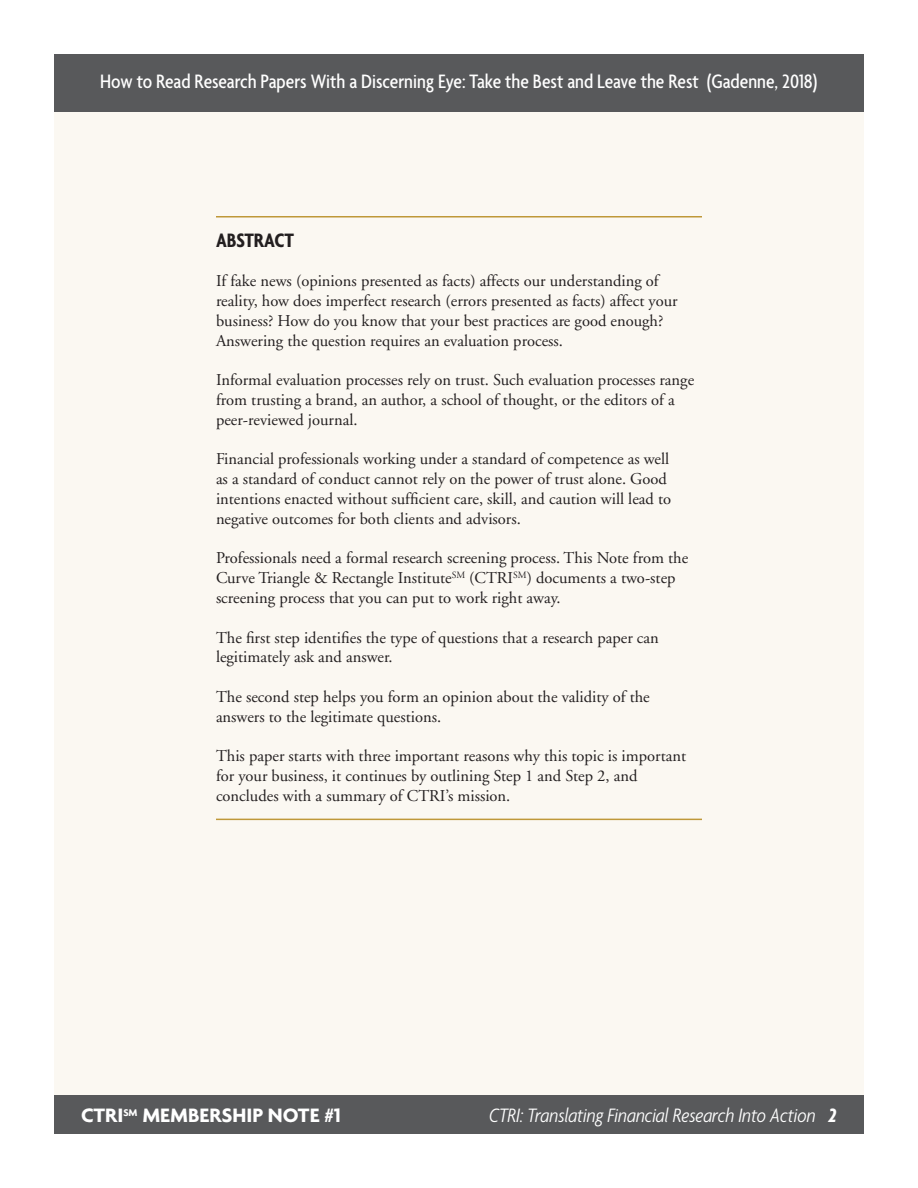
<style>
.page{position:relative;width:918px;height:1188px;background:#fff}
.page>*{position:absolute;margin:0;border:0;box-sizing:border-box;transform-origin:0 0}
.t1{font:500 condensed 21px "Agenda";color:#fff}
.t2{font:italic 300 condensed 21px "Agenda";color:#fff}
.t3{font:700 21px "Agenda";color:#fff}
.t4{font:700 condensed 21px "Agenda";color:#231f20}
.t5{font:16.5px/19.8px "Adobe Garamond";color:#231f20}
.s1{font-weight:700}
</style>
<div class="page">
<div style="left:54px;top:103px;width:810px;height:1002px;background:#fbf8f2"></div>
<div style="left:54px;top:54px;width:810px;height:57px;background:#58595b"></div>
<div style="left:54px;top:1096px;width:810px;height:38px;background:#58595b"></div>
<hr style="left:216px;top:216px;width:486px;height:2px;background:#bf9839">
<hr style="left:216px;top:819px;width:486px;height:1px;background:#bf9839">
<p class="t1" style="left:100px;top:69px;width:719px">How to Read Research Papers With a Discerning Eye: Take the Best and Leave the Rest (Gadenne, 2018)</p>
<p class="t4" style="left:216px;top:227px;width:79px">ABSTRACT</p>
<p class="t5" style="left:216px;top:271px;width:463px">If fake news (opinions presented as facts) affects our understanding of reality, how does imperfect research (errors presented as facts) affect your business? How do you know that your best practices are good enough?<br>Answering the question requires an evaluation process.</p>
<p class="t5" style="left:216px;top:370px;width:480px">Informal evaluation processes rely on trust. Such evaluation processes range from trusting a brand, an author, a school of thought, or the editors of a peer-reviewed journal.</p>
<p class="t5" style="left:216px;top:450px;width:457px">Financial professionals working under a standard of competence as well as a standard of conduct cannot rely on the power of trust alone. Good intentions enacted without sufficient care, skill, and caution will lead to negative outcomes for both clients and advisors.</p>
<p class="t5" style="left:216px;top:549px;width:474px">Professionals need a formal research screening process. This Note from the<br>Curve Triangle &amp; Rectangle Institute<sup>SM</sup> (CTRI<sup>SM</sup>) documents a two-step screening process that you can put to work right away.</p>
<p class="t5" style="left:216px;top:628px;width:444px">The first step identifies the type of questions that a research paper can legitimately ask and answer.</p>
<p class="t5" style="left:216px;top:687px;width:435px">The second step helps you form an opinion about the validity of the answers to the legitimate questions.</p>
<p class="t5" style="left:216px;top:747px;width:472px">This paper starts with three important reasons why this topic is important for your business, it continues by outlining Step 1 and Step 2, and concludes with a summary of CTRI’s mission.</p>
<p class="t3" style="left:81px;top:1102px;width:262px">CTRI<sup>SM</sup> MEMBERSHIP NOTE #1</p>
<p class="t2" style="left:489px;top:1103px;width:349px">CTRI: Translating Financial Research Into Action <span class="s1">2</span></p>
</div>
